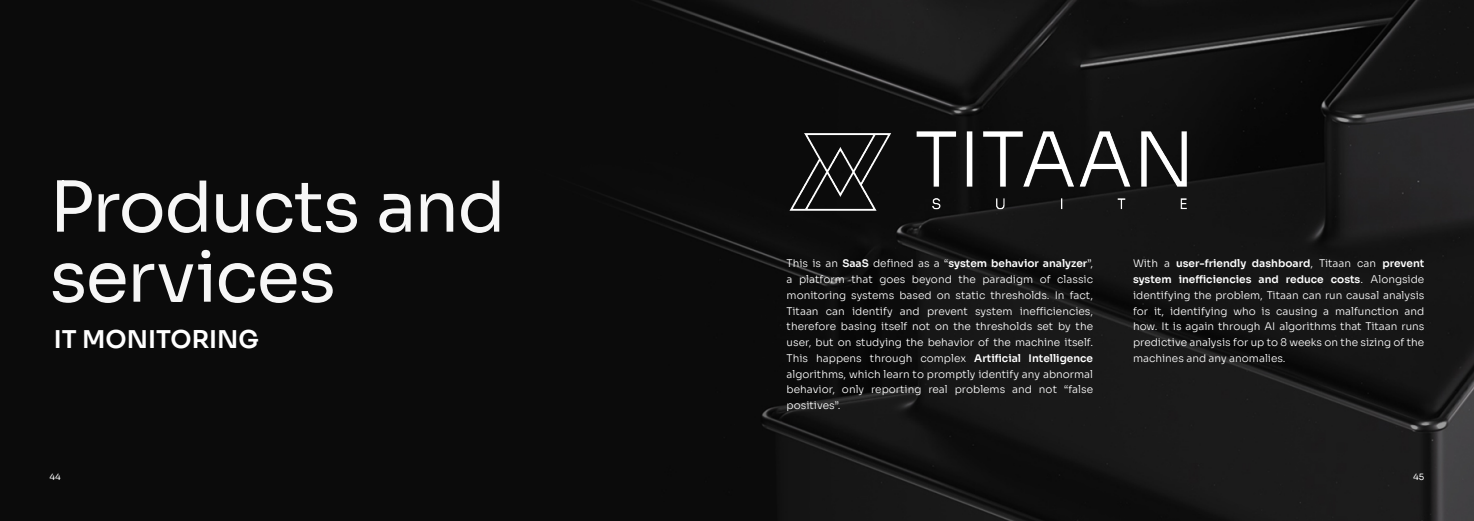
<style>
.page{position:relative;width:1474px;height:521px;background:#fff}
.page>*{position:absolute;margin:0;border:0;box-sizing:border-box;transform-origin:0 0}
.t1{font:70px/70px "Sora";letter-spacing:-.02em;color:#f7f7f7}
.t2{font:600 24.5px "Sora";color:#fff}
.t3{font:300 10.5px/15.8px "Sora";color:#fff;text-align:justify}
.t4{font:8.75px "Sora";color:#fff}
.s1{font-weight:600}
</style>
<div class="page">
<img style="left:0;top:0;width:1473px;height:521px">
<img style="left:774px;top:115px;width:427px;height:106px">
<h1 class="t1" style="left:50px;top:165px;width:457px">Products and services</h1>
<h2 class="t2" style="left:54px;top:319px;width:206px">IT MONITORING</h2>
<p class="t4" style="left:50px;top:469px;width:13px">44</p>
<p class="t3" style="left:786px;top:255px;width:308px">This is an <span class="s1">SaaS</span> defined as a “<span class="s1">system behavior analyzer</span>”, a platform that goes beyond the paradigm of classic monitoring systems based on static thresholds. In fact, Titaan can identify and prevent system inefficiencies, therefore basing itself not on the thresholds set by the user, but on studying the behavior of the machine itself.<br>This happens through complex <span class="s1">Artificial Intelligence </span>algorithms, which learn to promptly identify any abnormal behavior, only reporting real problems and not “false positives”.</p>
<p class="t3" style="left:1133px;top:255px;width:293px">With a <span class="s1">user-friendly dashboard</span>, Titaan can <span class="s1">prevent system inefficiencies and reduce costs</span>. Alongside identifying the problem, Titaan can run causal analysis for it, identifying who is causing a malfunction and how. It is again through AI algorithms that Titaan runs predictive analysis for up to 8 weeks on the sizing of the machines and any anomalies.</p>
<p class="t4" style="left:1413px;top:469px;width:13px">45</p>
</div>
